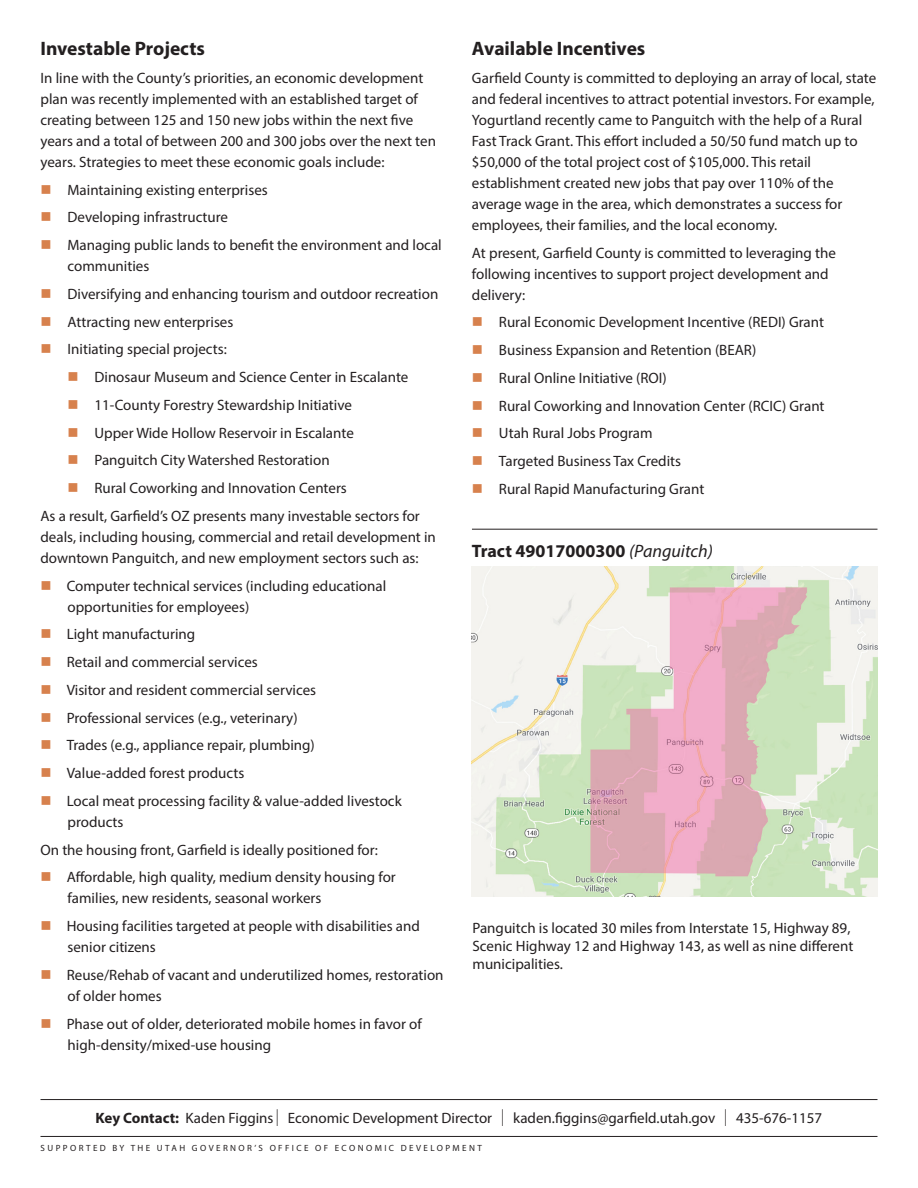
<style>
.page{position:relative;width:918px;height:1188px;background:#fff}
.page>*{position:absolute;margin:0;border:0;box-sizing:border-box;transform-origin:0 0}
.t1{font:700 19.5px "Myriad Pro";color:#231f20}
.t2{font:700 18px "Myriad Pro";color:#231f20}
.t3{font:15px/21px "Myriad Pro";color:#231f20}
.t4{font:9px "Myriad Pro";letter-spacing:.27em;color:#231f20}
.s1{color:#d7814d}
.s2{font-weight:400;font-style:italic}
.s3{font-weight:700}
.s4{font-size:24.9px}
</style>
<div class="page">
<img style="left:472px;top:566px;width:406px;height:331px">
<hr style="left:472px;top:529px;width:406px;height:1px;background:#231f20">
<hr style="left:40px;top:1136px;width:838px;height:1px;background:#231f20">
<hr style="left:40px;top:1099px;width:838px;height:1px;background:#231f20">
<p class="t1" style="left:40px;top:36px;width:166px">Investable Projects</p>
<p class="t3" style="left:40px;top:67px;width:397px">In line with the County’s priorities, an economic development plan was recently implemented with an established target of creating between 125 and 150 new jobs within the next five years and a total of between 200 and 300 jobs over the next ten years. Strategies to meet these economic goals include:</p>
<p class="t3" style="left:40px;top:179px;width:229px"><span class="s1">■</span> Maintaining existing enterprises</p>
<p class="t3" style="left:40px;top:207px;width:189px"><span class="s1">■</span> Developing infrastructure</p>
<p class="t3" style="left:68px;top:234px;width:376px;text-indent:-27px"><span class="s1">■</span> Managing public lands to benefit the environment and local communities</p>
<p class="t3" style="left:40px;top:283px;width:399px"><span class="s1">■</span> Diversifying and enhancing tourism and outdoor recreation</p>
<p class="t3" style="left:40px;top:311px;width:194px"><span class="s1">■</span> Attracting new enterprises</p>
<p class="t3" style="left:40px;top:339px;width:188px"><span class="s1">■</span> Initiating special projects:</p>
<p class="t3" style="left:68px;top:366px;width:342px"><span class="s1">■</span> Dinosaur Museum and Science Center in Escalante</p>
<p class="t3" style="left:68px;top:394px;width:286px"><span class="s1">■</span> 11-County Forestry Stewardship Initiative</p>
<p class="t3" style="left:68px;top:422px;width:288px"><span class="s1">■</span> Upper Wide Hollow Reservoir in Escalante</p>
<p class="t3" style="left:68px;top:450px;width:264px"><span class="s1">■</span> Panguitch City Watershed Restoration</p>
<p class="t3" style="left:68px;top:477px;width:281px"><span class="s1">■</span> Rural Coworking and Innovation Centers</p>
<p class="t3" style="left:40px;top:505px;width:397px">As a result, Garfield’s OZ presents many investable sectors for deals, including housing, commercial and retail development in downtown Panguitch, and new employment sectors such as:</p>
<p class="t3" style="left:68px;top:575px;width:320px;text-indent:-27px"><span class="s1">■</span> Computer technical services (including educational opportunities for employees)</p>
<p class="t3" style="left:40px;top:624px;width:156px"><span class="s1">■</span> Light manufacturing</p>
<p class="t3" style="left:40px;top:651px;width:219px"><span class="s1">■</span> Retail and commercial services</p>
<p class="t3" style="left:40px;top:679px;width:277px"><span class="s1">■</span> Visitor and resident commercial services</p>
<p class="t3" style="left:40px;top:707px;width:259px"><span class="s1">■</span> Professional services (e.g., veterinary)</p>
<p class="t3" style="left:40px;top:735px;width:276px"><span class="s1">■</span> Trades (e.g., appliance repair, plumbing)</p>
<p class="t3" style="left:40px;top:762px;width:205px"><span class="s1">■</span> Value-added forest products</p>
<p class="t3" style="left:68px;top:790px;width:336px;text-indent:-27px"><span class="s1">■</span> Local meat processing facility &amp; value-added livestock products</p>
<p class="t3" style="left:40px;top:839px;width:339px">On the housing front, Garfield is ideally positioned for:</p>
<p class="t3" style="left:68px;top:867px;width:330px;text-indent:-27px"><span class="s1">■</span> Affordable, high quality, medium density housing for families, new residents, seasonal workers</p>
<p class="t3" style="left:68px;top:915px;width:354px;text-indent:-27px"><span class="s1">■</span> Housing facilities targeted at people with disabilities and senior citizens</p>
<p class="t3" style="left:68px;top:964px;width:378px;text-indent:-27px"><span class="s1">■</span> Reuse/Rehab of vacant and underutilized homes, restoration of older homes</p>
<p class="t3" style="left:68px;top:1013px;width:356px;text-indent:-27px"><span class="s1">■</span> Phase out of older, deteriorated mobile homes in favor of high-density/mixed-use housing</p>
<p class="t1" style="left:472px;top:36px;width:175px">Available Incentives</p>
<p class="t3" style="left:472px;top:67px;width:406px">Garfield County is committed to deploying an array of local, state and federal incentives to attract potential investors. For example, Yogurtland recently came to Panguitch with the help of a Rural Fast Track Grant. This effort included a 50/50 fund match up to $50,000 of the total project cost of $105,000. This retail establishment created new jobs that pay over 110% of the average wage in the area, which demonstrates a success for employees, their families, and the local economy.</p>
<p class="t3" style="left:472px;top:242px;width:365px">At present, Garfield County is committed to leveraging the following incentives to support project development and delivery:</p>
<p class="t3" style="left:472px;top:312px;width:354px"><span class="s1">■</span> Rural Economic Development Incentive (REDI) Grant</p>
<p class="t3" style="left:472px;top:339px;width:286px"><span class="s1">■</span> Business Expansion and Retention (BEAR)</p>
<p class="t3" style="left:472px;top:367px;width:196px"><span class="s1">■</span> Rural Online Initiative (ROI)</p>
<p class="t3" style="left:472px;top:395px;width:354px"><span class="s1">■</span> Rural Coworking and Innovation Center (RCIC) Grant</p>
<p class="t3" style="left:472px;top:423px;width:182px"><span class="s1">■</span> Utah Rural Jobs Program</p>
<p class="t3" style="left:472px;top:450px;width:211px"><span class="s1">■</span> Targeted Business Tax Credits</p>
<p class="t3" style="left:472px;top:478px;width:234px"><span class="s1">■</span> Rural Rapid Manufacturing Grant</p>
<p class="t2" style="left:472px;top:539px;width:242px">Tract 49017000300 <span class="s2">(Panguitch)</span></p>
<p class="t3" style="left:472px;top:918px;width:382px;line-height:18px">Panguitch is located 30 miles from Interstate 15, Highway 89,<br>Scenic Highway 12 and Highway 143, as well as nine different municipalities.</p>
<p class="t3" style="left:96px;top:1107px;width:728px"><span class="s3">Key Contact:</span> Kaden Figgins <span class="s4">I</span> Economic Development Director <span class="s4">I</span> kaden.figgins@garfield.utah.gov <span class="s4">I</span> 435-676-1157</p>
<p class="t4" style="left:41px;top:1143px;width:443px">SUPPORTED BY THE UTAH GOVERNOR’S OFFICE OF ECONOMIC DEVELOPMENT</p>
</div>
